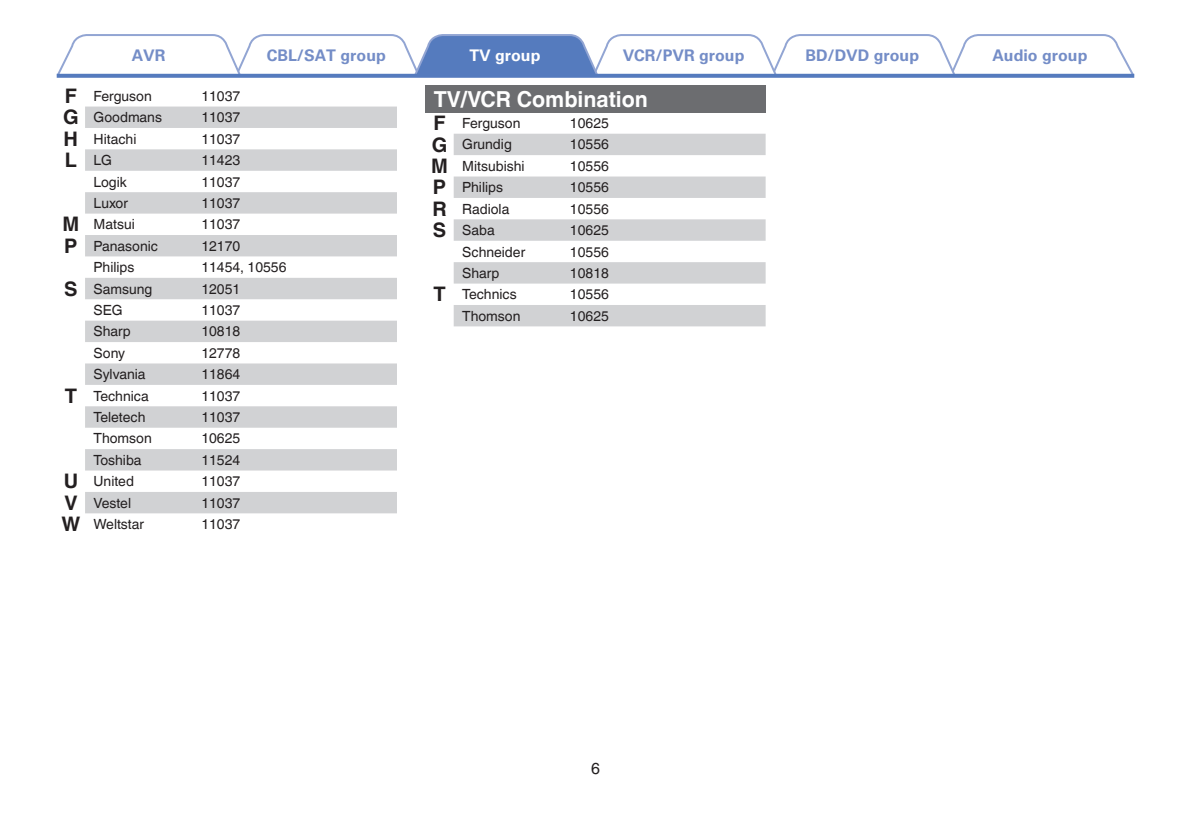
<style>
.page{position:relative;width:1191px;height:840px;background:#fff}
.page>*{position:absolute;margin:0;border:0;box-sizing:border-box;transform-origin:0 0}
.t1{font:700 22px "Helvetica World";color:#fff}
.t2{font:700 16px "Univers LTCYR 65";color:#748dc7}
.t3{font:700 16px "Univers LTCYR 65";color:#fff}
.t4{font:16px "Helvetica LT Std";color:#231f20}
.t5{font:14px "Helvetica World";color:#231f20}
.s1{font-weight:700;font-size:20px}
</style>
<div class="page">
<svg style="left:56px;top:34px;width:1079px;height:44px"></svg>
<svg style="left:57px;top:74px;width:1077px;height:4px;background:#5e81c1"></svg>
<svg style="left:85px;top:106px;width:312px;height:407px;fill:#d2d3d5"></svg>
<div style="left:425px;top:85px;width:340px;height:27px;background:#6c6d70"></div>
<svg style="left:454px;top:134px;width:311px;height:192px;fill:#d1d2d4"></svg>
<p class="t2" style="left:132px;top:44px;width:35px">AVR</p>
<p class="t2" style="left:267px;top:44px;width:121px">CBL/SAT group</p>
<p class="t2" style="left:622px;top:44px;width:123px">VCR/PVR group</p>
<p class="t2" style="left:805px;top:44px;width:115px">BD/DVD group</p>
<p class="t2" style="left:992px;top:44px;width:97px">Audio group</p>
<p class="t3" style="left:469px;top:44px;width:73px">TV group</p>
<p class="t5" style="left:65px;top:88px;width:88px"><span class="s1">F</span> Ferguson</p>
<p class="t5" style="left:201px;top:88px;width:40px">11037</p>
<p class="t5" style="left:63px;top:109px;width:100px"><span class="s1">G</span> Goodmans</p>
<p class="t5" style="left:201px;top:109px;width:40px">11037</p>
<p class="t5" style="left:64px;top:131px;width:74px"><span class="s1">H</span> Hitachi</p>
<p class="t5" style="left:201px;top:131px;width:40px">11037</p>
<p class="t5" style="left:65px;top:152px;width:49px"><span class="s1">L</span> LG</p>
<p class="t5" style="left:201px;top:152px;width:40px">11423</p>
<p class="t5" style="left:94px;top:173px;width:35px">Logik</p>
<p class="t5" style="left:201px;top:173px;width:40px">11037</p>
<p class="t5" style="left:94px;top:195px;width:36px">Luxor</p>
<p class="t5" style="left:201px;top:195px;width:40px">11037</p>
<p class="t5" style="left:62px;top:216px;width:74px"><span class="s1">M</span> Matsui</p>
<p class="t5" style="left:201px;top:216px;width:40px">11037</p>
<p class="t5" style="left:64px;top:237px;width:95px"><span class="s1">P</span> Panasonic</p>
<p class="t5" style="left:201px;top:237px;width:40px">12170</p>
<p class="t5" style="left:94px;top:259px;width:42px">Philips</p>
<p class="t5" style="left:201px;top:259px;width:87px">11454, 10556</p>
<p class="t5" style="left:64px;top:280px;width:90px"><span class="s1">S</span> Samsung</p>
<p class="t5" style="left:201px;top:280px;width:40px">12051</p>
<p class="t5" style="left:94px;top:302px;width:31px">SEG</p>
<p class="t5" style="left:201px;top:302px;width:40px">11037</p>
<p class="t5" style="left:94px;top:323px;width:39px">Sharp</p>
<p class="t5" style="left:201px;top:323px;width:40px">10818</p>
<p class="t5" style="left:94px;top:344px;width:33px">Sony</p>
<p class="t5" style="left:201px;top:344px;width:40px">12778</p>
<p class="t5" style="left:94px;top:366px;width:53px">Sylvania</p>
<p class="t5" style="left:201px;top:366px;width:40px">11864</p>
<p class="t5" style="left:65px;top:387px;width:85px"><span class="s1">T</span> Technica</p>
<p class="t5" style="left:201px;top:387px;width:40px">11037</p>
<p class="t5" style="left:94px;top:409px;width:53px">Teletech</p>
<p class="t5" style="left:201px;top:409px;width:40px">11037</p>
<p class="t5" style="left:94px;top:430px;width:60px">Thomson</p>
<p class="t5" style="left:201px;top:430px;width:40px">10625</p>
<p class="t5" style="left:94px;top:451px;width:50px">Toshiba</p>
<p class="t5" style="left:201px;top:451px;width:40px">11524</p>
<p class="t5" style="left:64px;top:473px;width:72px"><span class="s1">U</span> United</p>
<p class="t5" style="left:201px;top:473px;width:40px">11037</p>
<p class="t5" style="left:64px;top:494px;width:68px"><span class="s1">V</span> Vestel</p>
<p class="t5" style="left:201px;top:494px;width:40px">11037</p>
<p class="t5" style="left:61px;top:515px;width:84px"><span class="s1">W</span> Weltstar</p>
<p class="t5" style="left:201px;top:515px;width:40px">11037</p>
<h1 class="t1" style="left:434px;top:86px;width:216px">TV/VCR Combination</h1>
<p class="t5" style="left:433px;top:115px;width:88px"><span class="s1">F</span> Ferguson</p>
<p class="t5" style="left:570px;top:115px;width:40px">10625</p>
<p class="t5" style="left:432px;top:136px;width:82px"><span class="s1">G</span> Grundig</p>
<p class="t5" style="left:570px;top:136px;width:40px">10556</p>
<p class="t5" style="left:431px;top:158px;width:95px"><span class="s1">M</span> Mitsubishi</p>
<p class="t5" style="left:570px;top:158px;width:40px">10556</p>
<p class="t5" style="left:433px;top:179px;width:72px"><span class="s1">P</span> Philips</p>
<p class="t5" style="left:570px;top:179px;width:40px">10556</p>
<p class="t5" style="left:432px;top:200px;width:78px"><span class="s1">R</span> Radiola</p>
<p class="t5" style="left:570px;top:200px;width:40px">10556</p>
<p class="t5" style="left:433px;top:222px;width:63px"><span class="s1">S</span> Saba</p>
<p class="t5" style="left:570px;top:222px;width:40px">10625</p>
<p class="t5" style="left:462px;top:243px;width:65px">Schneider</p>
<p class="t5" style="left:570px;top:243px;width:40px">10556</p>
<p class="t5" style="left:462px;top:265px;width:39px">Sharp</p>
<p class="t5" style="left:570px;top:265px;width:40px">10818</p>
<p class="t5" style="left:433px;top:286px;width:85px"><span class="s1">T</span> Technics</p>
<p class="t5" style="left:570px;top:286px;width:40px">10556</p>
<p class="t5" style="left:462px;top:307px;width:60px">Thomson</p>
<p class="t5" style="left:570px;top:307px;width:40px">10625</p>
<p class="t4" style="left:591px;top:758px;width:10px">6</p>
</div>
